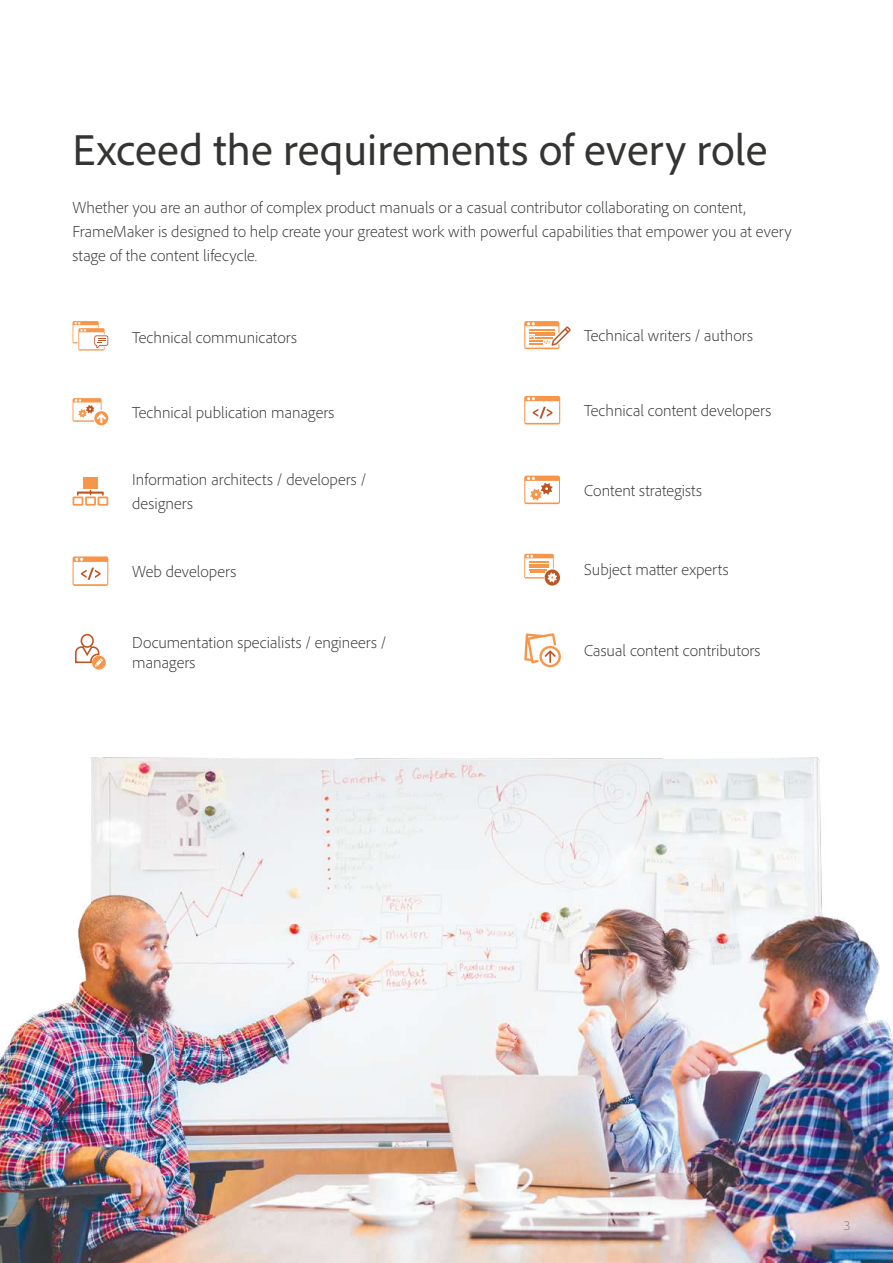
<style>
.page{position:relative;width:893px;height:1263px;background:#fff}
.page>*{position:absolute;margin:0;border:0;box-sizing:border-box;transform-origin:0 0}
.t1{font:45px "Adobe Clean";color:#343433}
.t2{font:300 16.5px/24px "Adobe Clean";color:#343433}
.t3{font:300 13.5px "Adobe Clean";color:#7d7979}
</style>
<div class="page">
<svg style="left:73px;top:321px;width:35px;height:29px"></svg>
<svg style="left:73px;top:556px;width:35px;height:30px"></svg>
<svg style="left:73px;top:398px;width:35px;height:27px"></svg>
<div style="left:83px;top:477px;width:15px;height:12px;background:#f79548"></div>
<svg style="left:73px;top:490px;width:35px;height:16px"></svg>
<svg style="left:75px;top:633px;width:31px;height:37px"></svg>
<svg style="left:524px;top:321px;width:47px;height:28px"></svg>
<svg style="left:524px;top:396px;width:36px;height:28px"></svg>
<svg style="left:524px;top:476px;width:36px;height:28px"></svg>
<svg style="left:524px;top:554px;width:36px;height:32px"></svg>
<svg style="left:524px;top:633px;width:37px;height:34px"></svg>
<img style="left:0;top:757px;width:893px;height:506px">
<h1 class="t1" style="left:73px;top:121px;width:696px">Exceed the requirements of every role</h1>
<p class="t2" style="left:73px;top:195px;width:721px">Whether you are an author of complex product manuals or a casual contributor collaborating on content,<br>FrameMaker is designed to help create your greatest work with powerful capabilities that empower you at every stage of the content lifecycle.</p>
<p class="t2" style="left:132px;top:325px;width:166px">Technical communicators</p>
<p class="t2" style="left:132px;top:400px;width:204px">Technical publication managers</p>
<p class="t2" style="left:132px;top:467px;width:236px">Information architects / developers / designers</p>
<p class="t2" style="left:132px;top:559px;width:105px">Web developers</p>
<p class="t2" style="left:132px;top:632px;width:256px;line-height:19.8px">Documentation specialists / engineers / managers</p>
<p class="t2" style="left:584px;top:323px;width:170px">Technical writers / authors</p>
<p class="t2" style="left:584px;top:398px;width:189px">Technical content developers</p>
<p class="t2" style="left:584px;top:478px;width:119px">Content strategists</p>
<p class="t2" style="left:584px;top:557px;width:146px">Subject matter experts</p>
<p class="t2" style="left:584px;top:638px;width:178px">Casual content contributors</p>
<p class="t3" style="left:844px;top:1217px;width:8px">3</p>
</div>
